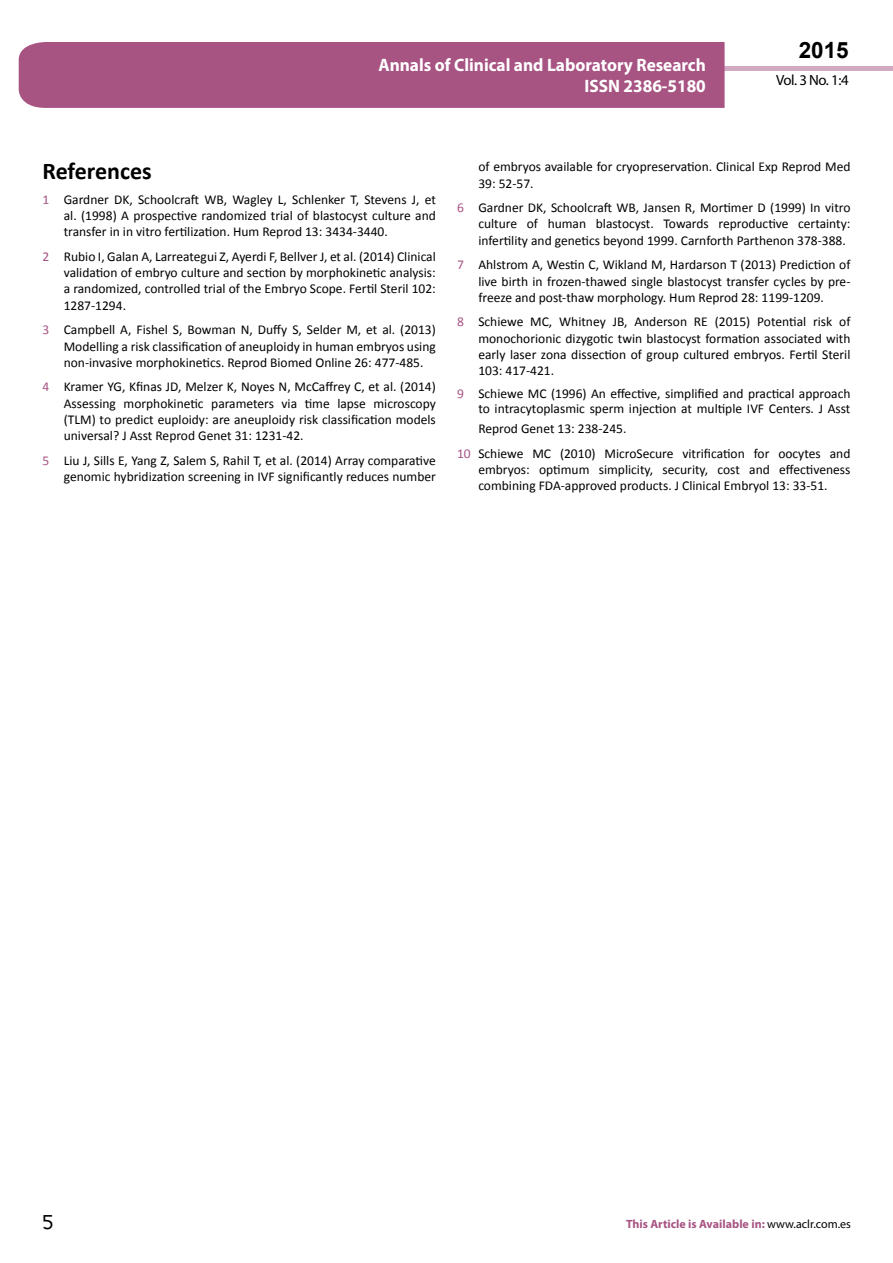
<style>
.page{position:relative;width:893px;height:1263px;background:#fff}
.page>*{position:absolute;margin:0;border:0;box-sizing:border-box;transform-origin:0 0}
.t1{font:25.5px "Tunga";color:#000}
.t2{font:700 24px "Calibri";color:#000}
.t3{font:700 22.5px "Arial";color:#000}
.t4{font:700 18px/21.6px "Myriad Pro";color:#fff;text-align:right;scale:.96 1}
.t5{font:14.85px "Myriad Pro";color:#000}
.t6{font:13.5px/16.2px "Calibri";color:#000;text-align:justify}
.t7{font:700 12px "Myriad Pro";color:#a75483}
.s1{color:#a75483}
.s2{font-weight:400;color:#000}
</style>
<div class="page">
<div style="left:722px;top:66px;width:171px;height:5px;background:#d2aac1"></div>
<div style="left:19px;top:42px;width:706px;height:66px;background:#a75483"></div>
<h3 class="t4" style="left:378px;top:53px;width:343px">Annals of Clinical and Laboratory Research<br>ISSN 2386-5180</h3>
<h3 class="t3" style="left:799px;top:35px;width:52px">2015</h3>
<p class="t5" style="left:776px;top:71px;width:74px">Vol. 3 No. 1:4</p>
<h2 class="t2" style="left:43px;top:156px;width:111px">References</h2>
<p class="t6" style="left:64px;top:191px;width:374px;text-indent:-21px"><span class="s1">1</span> Gardner DK, Schoolcraft WB, Wagley L, Schlenker T, Stevens J, et al. (1998) A prospective randomized trial of blastocyst culture and transfer in in vitro fertilization. Hum Reprod 13: 3434-3440.</p>
<p class="t6" style="left:64px;top:248px;width:374px;text-indent:-21px"><span class="s1">2</span> Rubio I, Galan A, Larreategui Z, Ayerdi F, Bellver J, et al. (2014) Clinical validation of embryo culture and section by morphokinetic analysis: a randomized, controlled trial of the Embryo Scope. Fertil Steril 102:<br>1287-1294.</p>
<p class="t6" style="left:64px;top:322px;width:374px;text-indent:-21px"><span class="s1">3</span> Campbell A, Fishel S, Bowman N, Duffy S, Selder M, et al. (2013)<br>Modelling a risk classification of aneuploidy in human embryos using non-invasive morphokinetics. Reprod Biomed Online 26: 477-485.</p>
<p class="t6" style="left:64px;top:379px;width:374px;text-indent:-21px"><span class="s1">4</span> Kramer YG, Kfinas JD, Melzer K, Noyes N, McCaffrey C, et al. (2014)<br>Assessing morphokinetic parameters via time lapse microscopy (TLM) to predict euploidy: are aneuploidy risk classification models universal? J Asst Reprod Genet 31: 1231-42.</p>
<p class="t6" style="left:43px;top:452px;width:395px;text-align:right"><span class="s1">5</span> Liu J, Sills E, Yang Z, Salem S, Rahil T, et al. (2014) Array comparative genomic hybridization screening in IVF significantly reduces number</p>
<p class="t6" style="left:478px;top:159px;width:374px">of embryos available for cryopreservation. Clinical Exp Reprod Med<br>39: 52-57.</p>
<p class="t6" style="left:478px;top:200px;width:374px;text-indent:-21px"><span class="s1">6</span> Gardner DK, Schoolcraft WB, Jansen R, Mortimer D (1999) In vitro culture of human blastocyst. Towards reproductive certainty: infertility and genetics beyond 1999. Carnforth Parthenon 378-388.</p>
<p class="t6" style="left:478px;top:257px;width:374px;text-indent:-21px"><span class="s1">7</span> Ahlstrom A, Westin C, Wikland M, Hardarson T (2013) Prediction of live birth in frozen-thawed single blastocyst transfer cycles by pre&shy;freeze and post-thaw morphology. Hum Reprod 28: 1199-1209.</p>
<p class="t6" style="left:478px;top:314px;width:374px;text-indent:-21px"><span class="s1">8</span> Schiewe MC, Whitney JB, Anderson RE (2015) Potential risk of monochorionic dizygotic twin blastocyst formation associated with early laser zona dissection of group cultured embryos. Fertil Steril 103: 417-421.</p>
<p class="t6" style="left:457px;top:386px;width:395px;line-height:14.9px;text-align:right"><span class="s1">9</span> Schiewe MC (1996) An effective, simplified and practical approach to intracytoplasmic sperm injection at multiple IVF Centers. J Asst</p>
<p class="t6" style="left:457px;top:416px;width:395px;line-height:24.8px;text-indent:21px">Reprod Genet 13: 238-245.<br><span class="s1">10</span> Schiewe MC (2010) MicroSecure vitrification for oocytes and</p>
<p class="t6" style="left:478px;top:461px;width:374px">embryos: optimum simplicity, security, cost and effectiveness combining FDA-approved products. J Clinical Embryol 13: 33-51.</p>
<h1 class="t1" style="left:43px;top:1205px;width:13px">5</h1>
<p class="t7" style="left:626px;top:1216px;width:226px">This Article is Available in: <span class="s2">www.aclr.com.es</span></p>
</div>
